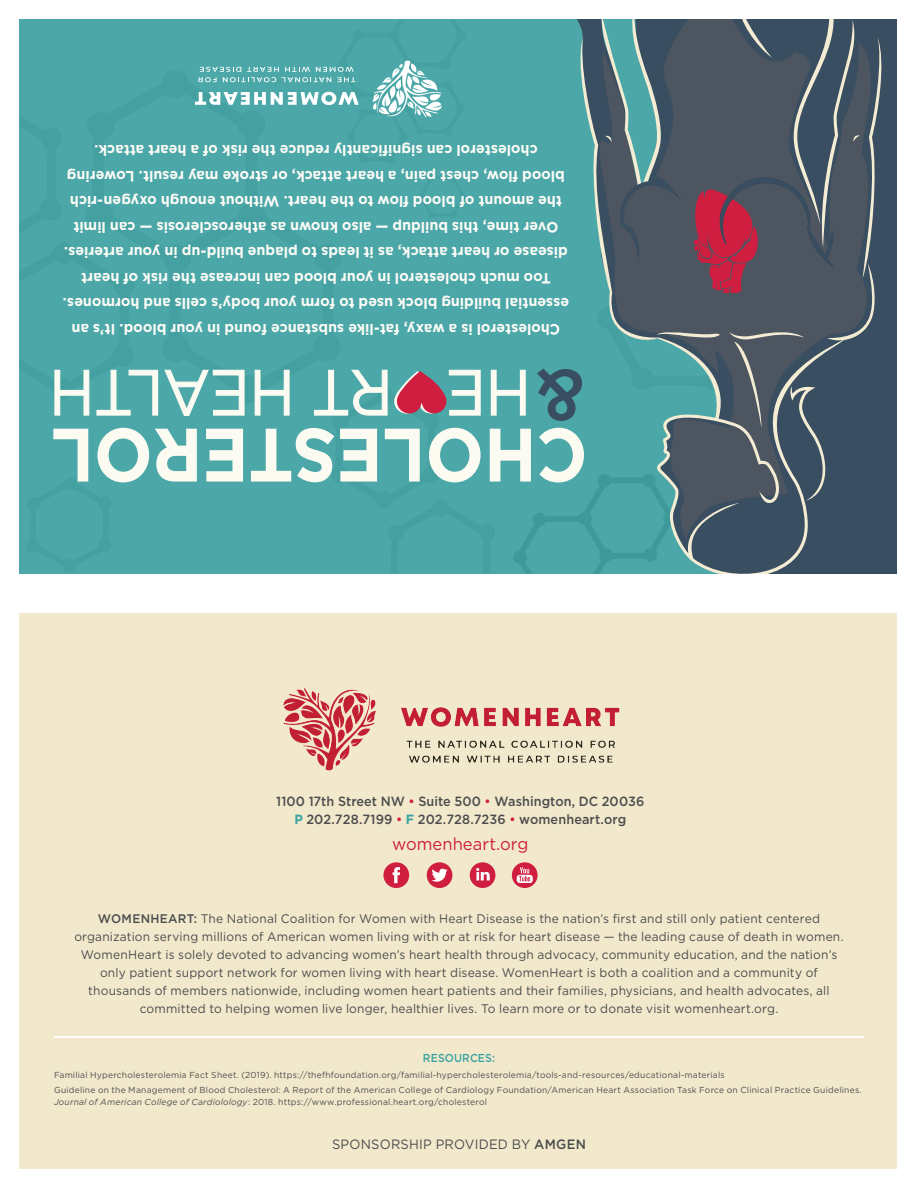
<style>
.page{position:relative;width:918px;height:1188px;background:#fff}
.page>*{position:absolute;margin:0;border:0;box-sizing:border-box;transform-origin:0 0}
.t1{font:17.25px "Gotham";letter-spacing:.005em;color:#cf1e3f;scale:.96 1}
.t2{font:700 15px/25.5px "Gotham";letter-spacing:.005em;color:#fcfbf6;text-align:center;scale:.95 1}
.t3{font:13.5px "Gotham";letter-spacing:.02em;color:#4b4c4d;scale:.96 1}
.t4{font:500 13.35px/18px "Gotham";letter-spacing:.005em;color:#4b4c4d;text-align:center;scale:.95 1}
.t5{font:12.45px/18px "Gotham";letter-spacing:.015em;color:#4b4c4d;text-align:center;scale:.96 1}
.t6{font:500 11.55px "Gotham";letter-spacing:.015em;color:#3aa2a2;scale:.92 1}
.t7{font:8.7px/15.8px "Gotham";letter-spacing:.025em;color:#4b4c4d}
.s1{color:#cf1e3f}
.s2{font-weight:700;color:#3aa2a2}
.s3{font-weight:500}
.s4{font-style:italic}
</style>
<div class="page">
<div style="left:19px;top:613px;width:878px;height:556px;background:#f2e9cc"></div>
<div style="left:427px;top:862px;width:25px;height:26px;background:#cf1e3f;border-radius:50%"></div>
<svg style="left:432px;top:869px;width:16px;height:13px"></svg>
<div style="left:383px;top:862px;width:26px;height:26px;background:#cf1e3f;border-radius:50%"></div>
<svg style="left:393px;top:867px;width:7px;height:16px"></svg>
<div style="left:512px;top:862px;width:26px;height:26px;background:#cf1e3f;border-radius:50%"></div>
<svg style="left:517px;top:867px;width:16px;height:16px"></svg>
<hr style="left:54px;top:1036px;width:810px;height:2px;background:#fff">
<img style="left:283px;top:689px;width:336px;height:81px">
<div style="left:887px;top:19px;width:10px;height:555px;background:#394e61"></div>
<svg style="left:836px;top:19px;width:51px;height:555px;background:#455665"></svg>
<svg style="left:20px;top:19px;width:816px;height:555px;background:#55979a"></svg>
<div style="left:470px;top:862px;width:25px;height:26px;background:#cf1e3f;border-radius:50%"></div>
<svg style="left:476px;top:868px;width:14px;height:13px"></svg>
<p class="t2" style="left:569px;top:342px;width:535px;rotate:-180deg">Cholesterol is a waxy, fat-like substance found in your blood. It’s an essential building block used to form your body’s cells and hormones.<br>Too much cholesterol in your blood can increase the risk of heart disease or heart attack, as it leads to plaque build-up in your arteries.<br>Over time, this buildup — also known as atherosclerosis — can limit the amount of blood flow to the heart. Without enough oxygen-rich blood flow, chest pain, a heart attack, or stroke may result. Lowering cholesterol can significantly reduce the risk of a heart attack.</p>
<p class="t4" style="left:276px;top:792px;width:389px">1100 17th Street NW <span class="s1">•</span> Suite 500 <span class="s1">•</span> Washington, DC 20036<br><span class="s2">P</span> 202.728.7199 <span class="s1">•</span> <span class="s2">F</span> 202.728.7236 <span class="s1">•</span> womenheart.org</p>
<h1 class="t1" style="left:392px;top:834px;width:144px">womenheart.org</h1>
<p class="t5" style="left:74px;top:909px;width:803px"><span class="s3">WOMENHEART:</span> The National Coalition for Women with Heart Disease is the nation’s first and still only patient centered organization serving millions of American women living with or at risk for heart disease — the leading cause of death in women.<br>WomenHeart is solely devoted to advancing women’s heart health through advocacy, community education, and the nation’s only patient support network for women living with heart disease. WomenHeart is both a coalition and a community of thousands of members nationwide, including women heart patients and their families, physicians, and health advocates, all committed to helping women live longer, healthier lives. To learn more or to donate visit womenheart.org.</p>
<p class="t6" style="left:423px;top:1051px;width:80px">RESOURCES:</p>
<p class="t7" style="left:54px;top:1067px;width:809px">Familial Hypercholesterolemia Fact Sheet. (2019). https://thefhfoundation.org/familial-hypercholesterolemia/tools-and-resources/educational-materials<br>Guideline on the Management of Blood Cholesterol: A Report of the American College of Cardiology Foundation/American Heart Association Task Force on Clinical Practice Guidelines.</p>
<p class="t7" style="left:54px;top:1094px;width:434px"><span class="s4">Journal of American College of Cardiolology</span>: 2018. https://www.professional.heart.org/cholesterol</p>
<p class="t3" style="left:332px;top:1137px;width:266px">SPONSORSHIP PROVIDED BY <span class="s3">AMGEN</span></p>
</div>
